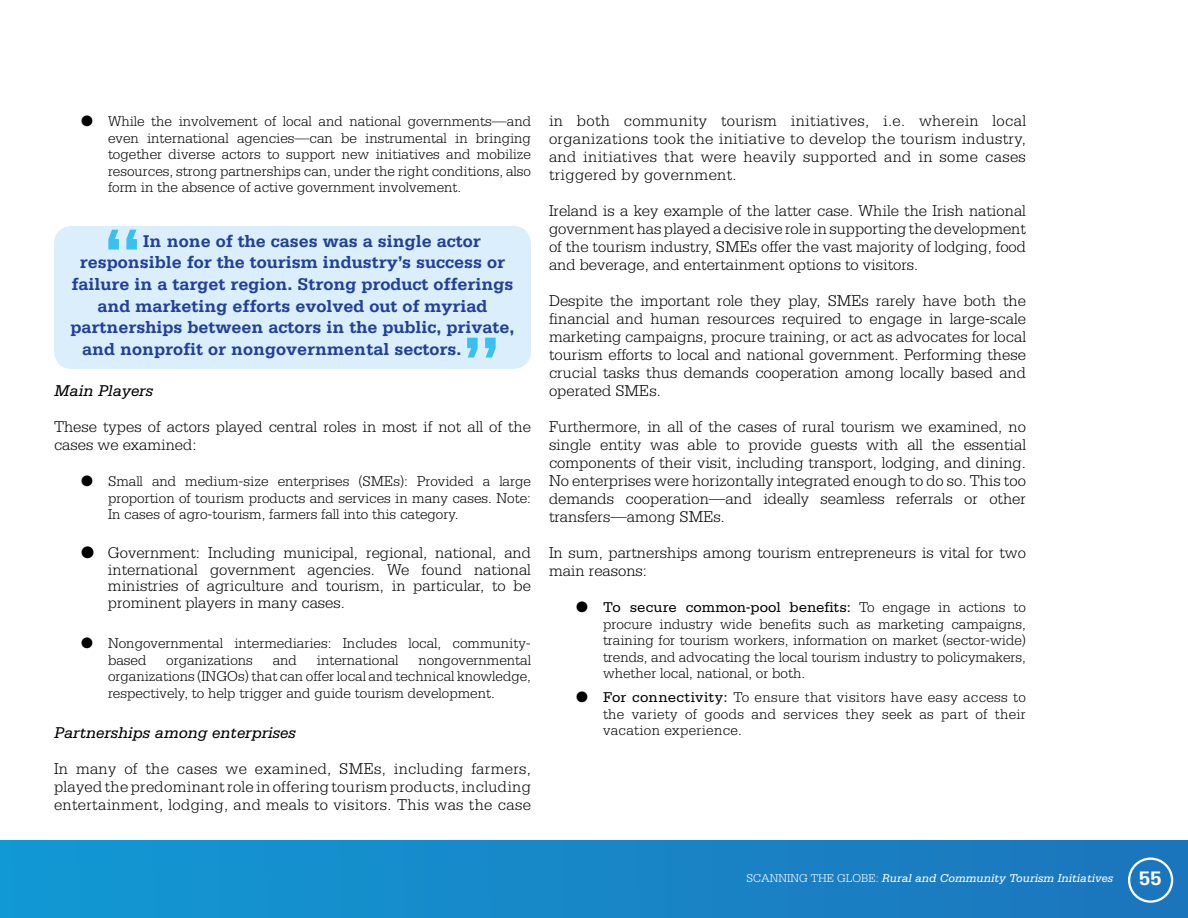
<style>
.page{position:relative;width:1188px;height:918px;background:#fff}
.page>*{position:absolute;margin:0;border:0;box-sizing:border-box;transform-origin:0 0}
.t1{font:700 72px "Serifa Std";color:#3ac0f0}
.t2{font:700 20.7px "Serifa Std";color:#fff}
.t3{font:700 18px "Serifa Std";color:#21409a}
.t4{font:300 16.5px/18px "Serifa Std";color:#000;text-align:justify}
.t5{font:italic 16.5px "Serifa Std";color:#000}
.t6{font:300 15px/16.5px "Serifa Std";color:#000;text-align:justify}
.t7{font:italic 12px "Serifa Std";color:#fff}
.s1{font-weight:400}
.s2{font-weight:300;font-style:normal}
</style>
<div class="page">
<div style="left:0;top:840px;width:1188px;height:78px;background:linear-gradient(to right,#1198d4,#1e75bc)"></div>
<div style="left:1128px;top:858px;width:45px;height:45px;border:2px solid #fff;border-radius:50%"></div>
<div style="left:54px;top:226px;width:477px;height:143px;background:#daeffb;border-radius:18px"></div>
<p class="t6" style="left:108px;top:113px;width:425px;text-indent:-27px">● While the involvement of local and national governments—and even international agencies—can be instrumental in bringing together diverse actors to support new initiatives and mobilize resources, strong partnerships can, under the right conditions, also form in the absence of active government involvement.</p>
<h1 class="t1" style="left:103px;top:211px;width:42px">“</h1>
<p class="t3" style="left:143px;top:230px;width:340px">In none of the cases was a single actor</p>
<p class="t3" style="left:80px;top:252px;width:427px">responsible for the tourism industry’s success or</p>
<p class="t3" style="left:71px;top:273px;width:444px">failure in a target region. Strong product offerings</p>
<p class="t3" style="left:97px;top:295px;width:392px">and marketing efforts evolved out of myriad</p>
<p class="t3" style="left:70px;top:317px;width:446px">partnerships between actors in the public, private,</p>
<p class="t3" style="left:82px;top:338px;width:381px">and nonprofit or nongovernmental sectors.</p>
<p class="t5" style="left:54px;top:382px;width:101px">Main Players</p>
<h1 class="t1" style="left:461px;top:319px;width:42px">”</h1>
<p class="t4" style="left:54px;top:418px;width:478px">These types of actors played central roles in most if not all of the cases we examined:</p>
<p class="t6" style="left:108px;top:473px;width:425px;text-indent:-27px">● Small and medium-size enterprises (SMEs): Provided a large proportion of tourism products and services in many cases. Note:<br>In cases of agro-tourism, farmers fall into this category.</p>
<p class="t4" style="left:108px;top:545px;width:425px;line-height:16.5px;text-indent:-27px">● Government: Including municipal, regional, national, and international government agencies. We found national ministries of agriculture and tourism, in particular, to be prominent players in many cases.</p>
<p class="t6" style="left:108px;top:635px;width:424px;text-indent:-27px">● Nongovernmental intermediaries: Includes local, community&shy;based</p>
<p class="t6" style="left:108px;top:651px;width:424px;text-indent:310px">nongovernmental organizations (INGOs) that can offer local and technical knowledge, respectively, to help trigger and guide tourism development.</p>
<p class="t5" style="left:54px;top:724px;width:243px">Partnerships among enterprises</p>
<p class="t4" style="left:54px;top:760px;width:478px">In many of the cases we examined, SMEs, including farmers, played the predominant role in offering tourism products, including entertainment, lodging, and meals to visitors. This was the case</p>
<p class="t6" style="left:166px;top:651px;width:88px">organizations</p>
<p class="t6" style="left:273px;top:651px;width:26px">and</p>
<p class="t6" style="left:317px;top:651px;width:83px">international</p>
<p class="t4" style="left:549px;top:112px;width:478px">in both community tourism initiatives, i.e. wherein local organizations took the initiative to develop the tourism industry, and initiatives that were heavily supported and in some cases triggered by government.</p>
<p class="t4" style="left:549px;top:202px;width:479px">Ireland is a key example of the latter case. While the Irish national government has played a decisive role in supporting the development of the tourism industry, SMEs offer the vast majority of lodging, food and beverage, and entertainment options to visitors.</p>
<p class="t4" style="left:549px;top:292px;width:479px">Despite the important role they play, SMEs rarely have both the financial and human resources required to engage in large-scale marketing campaigns, procure training, or act as advocates for local tourism efforts to local and national government. Performing these crucial tasks thus demands cooperation among locally based and operated SMEs.</p>
<p class="t4" style="left:549px;top:418px;width:479px">Furthermore, in all of the cases of rural tourism we examined, no single entity was able to provide guests with all the essential components of their visit, including transport, lodging, and dining.<br>No enterprises were horizontally integrated enough to do so. This too demands cooperation—and ideally seamless referrals or other transfers—among SMEs.</p>
<p class="t4" style="left:549px;top:544px;width:479px">In sum, partnerships among tourism entrepreneurs is vital for two main reasons:</p>
<p class="t6" style="left:603px;top:599px;width:425px;text-indent:-27px">● <span class="s1">To secure common-pool benefits:</span> To engage in actions to procure industry wide benefits such as marketing campaigns, training for tourism workers, information on market (sector-wide) trends, and advocating the local tourism industry to policymakers, whether local, national, or both.</p>
<p class="t6" style="left:603px;top:689px;width:425px;text-indent:-27px">● <span class="s1">For connectivity:</span> To ensure that visitors have easy access to the variety of goods and services they seek as part of their vacation experience.</p>
<p class="t7" style="left:747px;top:872px;width:368px"><span class="s2">SCANNING THE GLOBE:</span> Rural and Community Tourism Initiatives</p>
<p class="t2" style="left:1139px;top:866px;width:24px">55</p>
</div>
